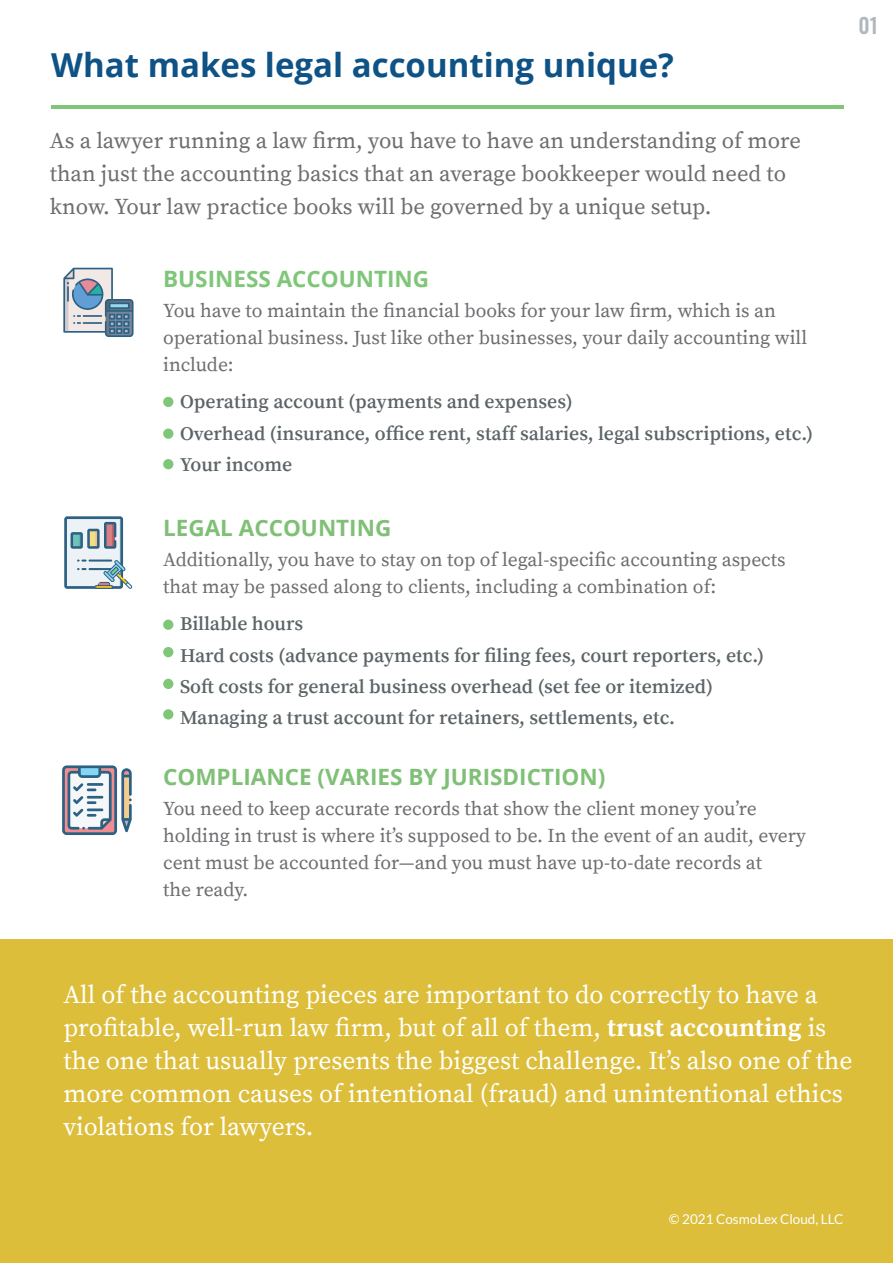
<style>
.page{position:relative;width:893px;height:1263px;background:#fff}
.page>*{position:absolute;margin:0;border:0;box-sizing:border-box;transform-origin:0 0}
.t1{font:700 33px "Open Sans";color:#0e5286}
.t2{font:25.5px/33px "Source Serif Pro";color:#fff}
.t3{font:22.5px/33px "Source Serif Pro";color:#6c6d70}
.t4{font:700 22.5px "Open Sans";color:#7fc076}
.t5{font:700 22.5px "Open Sans";color:#7fc679}
.t6{font:500 21px "Oswald";color:#b0b7be}
.t7{font:19.5px/27px "Source Serif Pro";color:#6c6d70}
.t8{font:600 19.5px/31.5px "Source Serif Pro";color:#5c6467}
.t9{font:13.5px "Lato";color:#fff}
.s1{font-weight:700}
</style>
<div class="page">
<div style="left:0;top:939px;width:893px;height:324px;background:#dcbe3b"></div>
<svg style="left:63px;top:268px;width:71px;height:69px"></svg>
<div style="left:163px;top:397px;width:10px;height:10px;background:#7fc679;border-radius:50%"></div>
<div style="left:163px;top:428px;width:10px;height:11px;background:#7fc679;border-radius:50%"></div>
<div style="left:163px;top:459px;width:10px;height:10px;background:#7fc679;border-radius:50%"></div>
<svg style="left:64px;top:516px;width:68px;height:73px;background:#b6c5cd"></svg>
<div style="left:163px;top:647px;width:10px;height:10px;background:#7fc679;border-radius:50%"></div>
<div style="left:163px;top:620px;width:10px;height:10px;background:#7fc679;border-radius:50%"></div>
<div style="left:163px;top:679px;width:10px;height:10px;background:#7fc679;border-radius:50%"></div>
<div style="left:163px;top:709px;width:10px;height:10px;background:#7fc679;border-radius:50%"></div>
<svg style="left:62px;top:765px;width:70px;height:70px"></svg>
<hr style="left:51px;top:105px;width:793px;height:4px;background:#7fc679">
<h1 class="t1" style="left:51px;top:41px;width:624px">What makes legal accounting unique?</h1>
<p class="t3" style="left:50px;top:124px;width:752px">As a lawyer running a law firm, you have to have an understanding of more than just the accounting basics that an average bookkeeper would need to know. Your law practice books will be governed by a unique setup.</p>
<p class="t5" style="left:163px;top:263px;width:267px">BUSINESS ACCOUNTING</p>
<p class="t7" style="left:163px;top:298px;width:645px">You have to maintain the financial books for your law firm, which is an operational business. Just like other businesses, your daily accounting will include:</p>
<p class="t8" style="left:180px;top:387px;width:634px">Operating account (payments and expenses)<br>Overhead (insurance, office rent, staff salaries, legal subscriptions, etc.)<br>Your income</p>
<p class="t4" style="left:163px;top:512px;width:230px">LEGAL ACCOUNTING</p>
<p class="t7" style="left:163px;top:547px;width:624px">Additionally, you have to stay on top of legal-specific accounting aspects that may be passed along to clients, including a combination of:</p>
<p class="t8" style="left:180px;top:608px;width:586px">Billable hours<br>Hard costs (advance payments for filing fees, court reporters, etc.)<br>Soft costs for general business overhead (set fee or itemized)<br>Managing a trust account for retainers, settlements, etc.</p>
<p class="t4" style="left:163px;top:761px;width:444px">COMPLIANCE (VARIES BY JURISDICTION)</p>
<p class="t7" style="left:163px;top:796px;width:644px">You need to keep accurate records that show the client money you’re holding in trust is where it’s supposed to be. In the event of an audit, every cent must be accounted for—and you must have up-to-date records at<br>the ready.</p>
<p class="t6" style="left:858px;top:14px;width:21px">01</p>
<p class="t2" style="left:63px;top:979px;width:790px">All of the accounting pieces are important to do correctly to have a profitable, well-run law firm, but of all of them, <span class="s1">trust accounting</span> is the one that usually presents the biggest challenge. It’s also one of the more common causes of intentional (fraud) and unintentional ethics violations for lawyers.</p>
<p class="t9" style="left:669px;top:1212px;width:176px">© 2021 CosmoLex Cloud, LLC</p>
</div>
